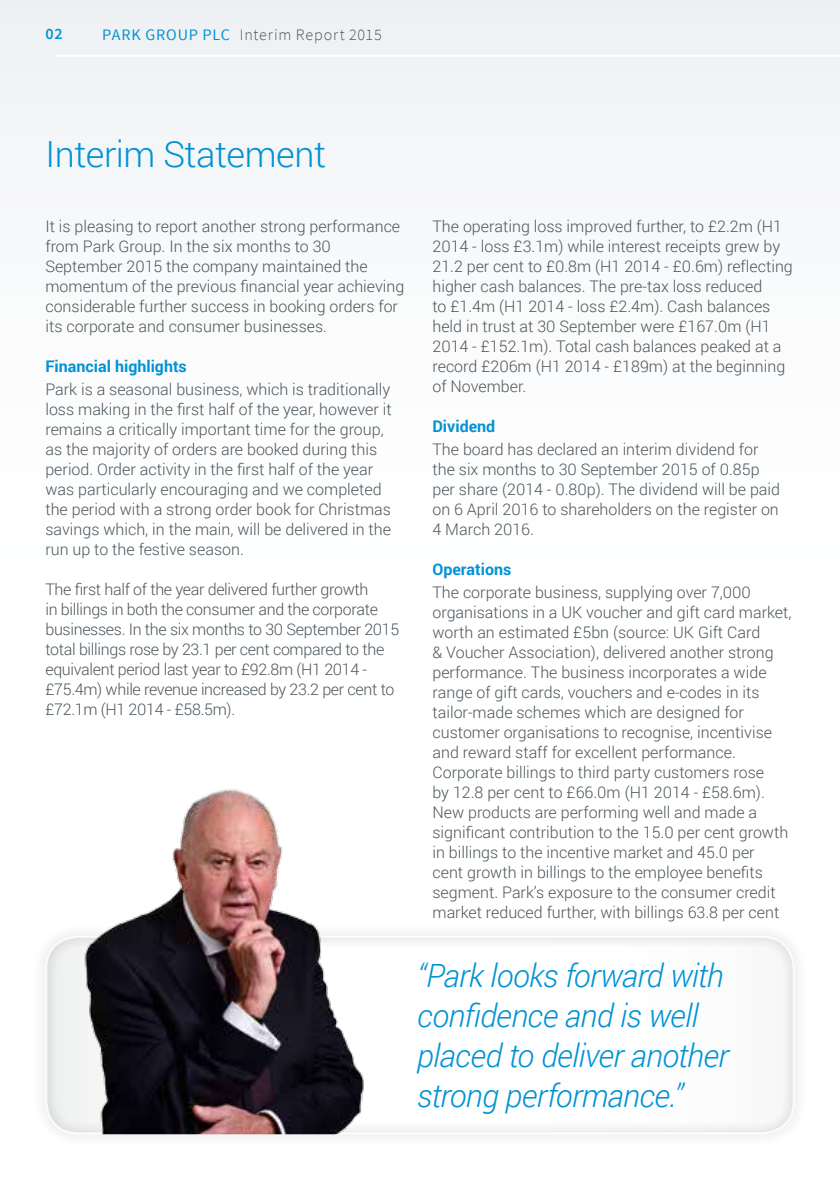
<style>
.page{position:relative;width:840px;height:1191px;background:#fff}
.page>*{position:absolute;margin:0;border:0;box-sizing:border-box;transform-origin:0 0}
.t1{font:300 36px "Roboto";letter-spacing:-.01em;color:#0092d4}
.t2{font:italic 300 32px/40px "Roboto";letter-spacing:-.015em;color:#0092d4}
.t3{font:300 16px/20px "Roboto";color:#4c565c}
.t4{font:300 16px/20px "Roboto";letter-spacing:-.02em;color:#4c565c}
.t5{font:700 16px "Roboto";color:#0092d4}
.t6{font:300 16px "Source Sans Pro";letter-spacing:.05em;color:#4c565c}
.t7{font:600 16px "Source Sans Pro";color:#0092d4}
.s1{font-weight:400;color:#0092d4}
</style>
<div class="page">
<div style="left:0;top:0;width:839px;height:1191px;background:linear-gradient(to right,#fafbfc,#fbfcfc)"></div>
<hr style="left:57px;top:55px;width:782px;height:2px;background:#fff">
<div style="left:32px;top:922px;width:774px;height:225px;background:#fefefe"></div>
<img style="left:45px;top:785px;width:336px;height:349px">
<p class="t7" style="left:45px;top:23px;width:19px">02</p>
<p class="t6" style="left:102px;top:25px;width:281px"><span class="s1">PARK GROUP PLC</span> Interim Report 2015</p>
<h1 class="t1" style="left:45px;top:130px;width:282px">Interim Statement</h1>
<p class="t3" style="left:45px;top:216px;width:360px">It is pleasing to report another strong performance from Park Group. In the six months to 30<br>September 2015 the company maintained the momentum of the previous financial year achieving considerable further success in booking orders for its corporate and consumer businesses.</p>
<p class="t5" style="left:45px;top:355px;width:143px">Financial highlights</p>
<p class="t3" style="left:45px;top:379px;width:347px">Park is a seasonal business, which is traditionally loss making in the first half of the year, however it remains a critically important time for the group, as the majority of orders are booked during this period. Order activity in the first half of the year was particularly encouraging and we completed the period with a strong order book for Christmas savings which, in the main, will be delivered in the run up to the festive season.</p>
<p class="t4" style="left:45px;top:579px;width:355px">The first half of the year delivered further growth<br>in billings in both the consumer and the corporate businesses. In the six months to 30 September 2015 total billings rose by 23.1 per cent compared to the equivalent period last year to £92.8m (H1 2014 - £75.4m) while revenue increased by 23.2 per cent to £72.1m (H1 2014 - £58.5m).</p>
<p class="t3" style="left:432px;top:216px;width:362px">The operating loss improved further, to £2.2m (H1<br>2014 - loss £3.1m) while interest receipts grew by 21.2 per cent to £0.8m (H1 2014 - £0.6m) reflecting higher cash balances. The pre-tax loss reduced<br>to £1.4m (H1 2014 - loss £2.4m). Cash balances held in trust at 30 September were £167.0m (H1<br>2014 - £152.1m). Total cash balances peaked at a record £206m (H1 2014 - £189m) at the beginning of November.</p>
<p class="t5" style="left:432px;top:415px;width:64px">Dividend</p>
<p class="t3" style="left:432px;top:439px;width:349px">The board has declared an interim dividend for the six months to 30 September 2015 of 0.85p per share (2014 - 0.80p). The dividend will be paid on 6 April 2016 to shareholders on the register on 4 March 2016.</p>
<p class="t5" style="left:432px;top:558px;width:80px">Operations</p>
<p class="t3" style="left:432px;top:582px;width:360px">The corporate business, supplying over 7,000 organisations in a UK voucher and gift card market, worth an estimated £5bn (source: UK Gift Card<br>&amp; Voucher Association), delivered another strong performance. The business incorporates a wide range of gift cards, vouchers and e-codes in its tailor-made schemes which are designed for customer organisations to recognise, incentivise and reward staff for excellent performance.<br>Corporate billings to third party customers rose<br>by 12.8 per cent to £66.0m (H1 2014 - £58.6m).<br>New products are performing well and made a significant contribution to the 15.0 per cent growth in billings to the incentive market and 45.0 per<br>cent growth in billings to the employee benefits segment. Park’s exposure to the consumer credit market reduced further, with billings 63.8 per cent</p>
<h2 class="t2" style="left:417px;top:954px;width:313px">“Park looks forward with confidence and is well placed to deliver another strong performance.”</h2>
</div>
